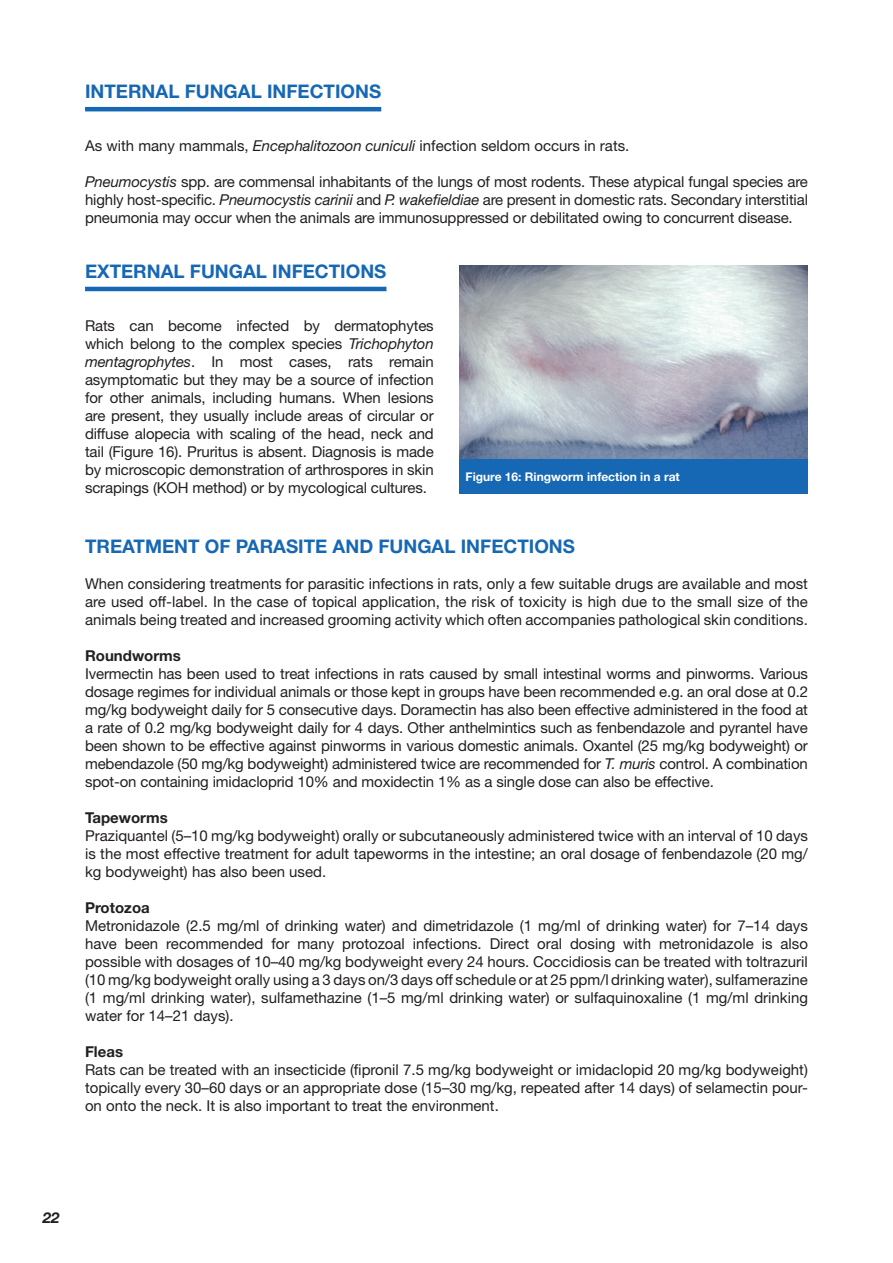
<style>
.page{position:relative;width:893px;height:1263px;background:#fff}
.page>*{position:absolute;margin:0;border:0;box-sizing:border-box;transform-origin:0 0}
.t1{font:700 18.75px "Helvetica Neue LT Pro";color:#1768b4}
.t2{font:15px/18px "Helvetica Neue LT Pro";color:#231f20;text-align:justify}
.t3{font:700 15px "Helvetica Neue LT Pro";color:#231f20}
.t4{font:italic 700 15px "Helvetica Neue LT Pro";color:#231f20}
.t5{font:700 12px "Helvetica Neue LT Pro";color:#fff}
.s1{font-style:italic}
</style>
<div class="page">
<hr style="left:85px;top:107px;width:296px;height:4px;background:#1768b4">
<hr style="left:85px;top:287px;width:301px;height:4px;background:#1768b4">
<img style="left:459px;top:265px;width:349px;height:195px">
<div style="left:459px;top:460px;width:349px;height:34px;background:#1768b4"></div>
<p class="t1" style="left:85px;top:80px;width:298px">INTERNAL FUNGAL INFECTIONS</p>
<p class="t2" style="left:85px;top:137px;width:546px">As with many mammals, <span class="s1">Encephalitozoon cuniculi</span> infection seldom occurs in rats.</p>
<p class="t2" style="left:85px;top:173px;width:724px"><span class="s1">Pneumocystis</span> spp. are commensal inhabitants of the lungs of most rodents. These atypical fungal species are highly host-specific. <span class="s1">Pneumocystis carinii</span> and <span class="s1">P. wakefieldiae</span> are present in domestic rats. Secondary interstitial pneumonia may occur when the animals are immunosuppressed or debilitated owing to concurrent disease.</p>
<p class="t1" style="left:85px;top:260px;width:303px">EXTERNAL FUNGAL INFECTIONS</p>
<p class="t2" style="left:85px;top:317px;width:350px">Rats can become infected by dermatophytes which belong to the complex species <span class="s1">Trichophyton mentagrophytes</span>. In most cases, rats remain asymptomatic but they may be a source of infection for other animals, including humans. When lesions are present, they usually include areas of circular or diffuse alopecia with scaling of the head, neck and tail (Figure 16). Pruritus is absent. Diagnosis is made by microscopic demonstration of arthrospores in skin scrapings (KOH method) or by mycological cultures.</p>
<p class="t5" style="left:466px;top:470px;width:216px">Figure 16: Ringworm infection in a rat</p>
<p class="t1" style="left:85px;top:535px;width:491px">TREATMENT OF PARASITE AND FUNGAL INFECTIONS</p>
<p class="t2" style="left:85px;top:575px;width:724px">When considering treatments for parasitic infections in rats, only a few suitable drugs are available and most are used off-label. In the case of topical application, the risk of toxicity is high due to the small size of the animals being treated and increased grooming activity which often accompanies pathological skin conditions.</p>
<p class="t3" style="left:85px;top:647px;width:97px">Roundworms</p>
<p class="t2" style="left:85px;top:665px;width:724px">Ivermectin has been used to treat infections in rats caused by small intestinal worms and pinworms. Various dosage regimes for individual animals or those kept in groups have been recommended e.g. an oral dose at 0.2 mg/kg bodyweight daily for 5 consecutive days. Doramectin has also been effective administered in the food at a rate of 0.2 mg/kg bodyweight daily for 4 days. Other anthelmintics such as fenbendazole and pyrantel have been shown to be effective against pinworms in various domestic animals. Oxantel (25 mg/kg bodyweight) or mebendazole (50 mg/kg bodyweight) administered twice are recommended for <span class="s1">T. muris</span> control. A combination spot-on containing imidacloprid 10% and moxidectin 1% as a single dose can also be effective.</p>
<p class="t3" style="left:85px;top:809px;width:84px">Tapeworms</p>
<p class="t2" style="left:85px;top:827px;width:724px">Praziquantel (5–10 mg/kg bodyweight) orally or subcutaneously administered twice with an interval of 10 days is the most effective treatment for adult tapeworms in the intestine; an oral dosage of fenbendazole (20 mg/ kg bodyweight) has also been used.</p>
<p class="t3" style="left:85px;top:899px;width:66px">Protozoa</p>
<p class="t2" style="left:85px;top:917px;width:724px">Metronidazole (2.5 mg/ml of drinking water) and dimetridazole (1 mg/ml of drinking water) for 7–14 days have been recommended for many protozoal infections. Direct oral dosing with metronidazole is also possible with dosages of 10–40 mg/kg bodyweight every 24 hours. Coccidiosis can be treated with toltrazuril (10 mg/kg bodyweight orally using a 3 days on/3 days off schedule or at 25 ppm/l drinking water), sulfamerazine (1 mg/ml drinking water), sulfamethazine (1–5 mg/ml drinking water) or sulfaquinoxaline (1 mg/ml drinking water for 14–21 days).</p>
<p class="t3" style="left:85px;top:1043px;width:40px">Fleas</p>
<p class="t2" style="left:85px;top:1061px;width:724px">Rats can be treated with an insecticide (fipronil 7.5 mg/kg bodyweight or imidaclopid 20 mg/kg bodyweight) topically every 30–60 days or an appropriate dose (15–30 mg/kg, repeated after 14 days) of selamectin pour&shy;on onto the neck. It is also important to treat the environment.</p>
<p class="t4" style="left:43px;top:1208px;width:18px">22</p>
</div>
